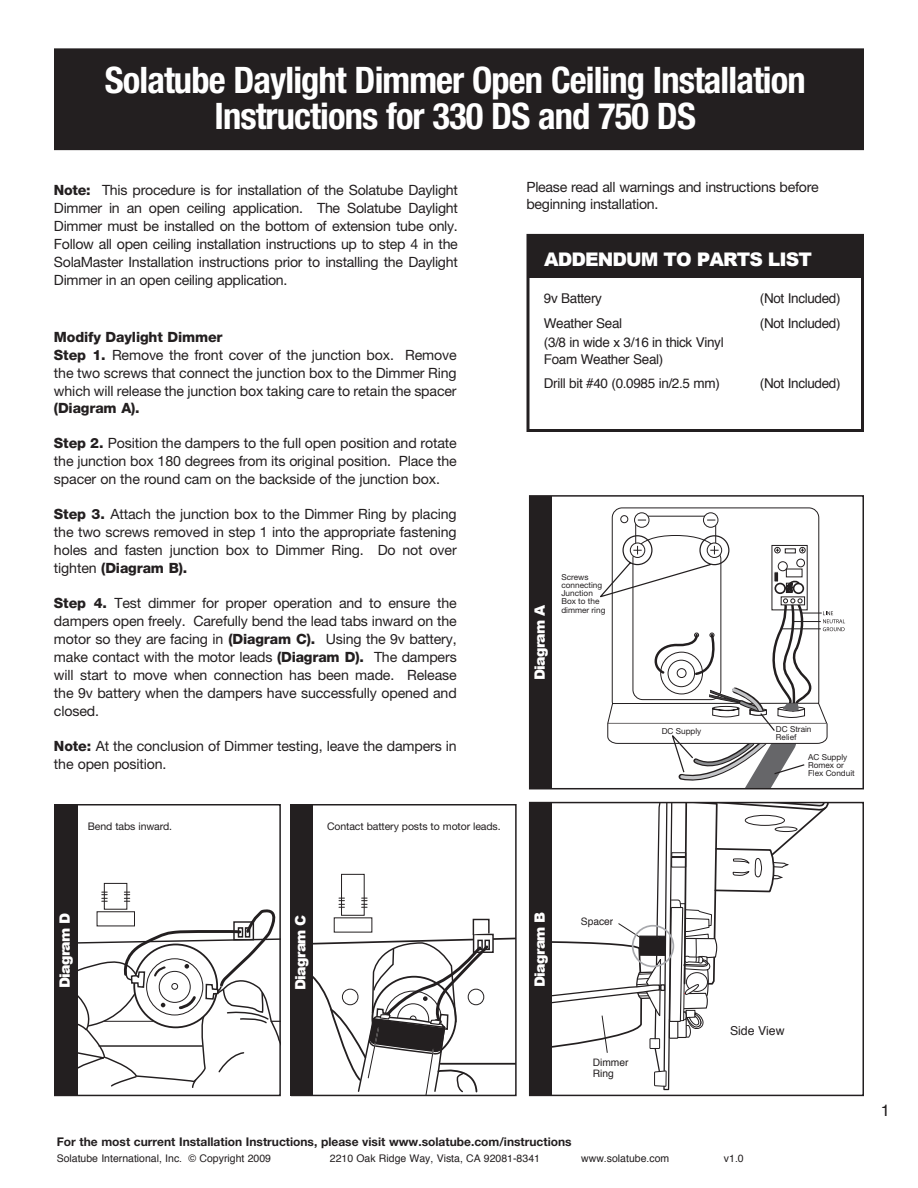
<style>
.page{position:relative;width:918px;height:1188px;background:#fff}
.page>*{position:absolute;margin:0;border:0;box-sizing:border-box;transform-origin:0 0}
.t1{font:700 condensed 36.6px/35.1px "Helvetica Neue";letter-spacing:-.025em;color:#fff;text-align:center}
.t2{font:900 18.75px "Arial";letter-spacing:-.05em;color:#fff}
.t3{font:16.5px "Helvetica";color:#231f20}
.t4{font:900 14.25px "Arial";letter-spacing:-.05em;color:#fff}
.t5{font:14.1px/18px "Helvetica Neue";letter-spacing:-.01em;color:#231f20;text-align:justify}
.t6{font:800 14.1px "Helvetica Neue";letter-spacing:-.01em;color:#231f20}
.t7{font:13.5px/16.5px "Helvetica";letter-spacing:-.025em;color:#231f20}
.t8{font:12.3px "Helvetica";color:#231f20}
.t9{font:700 12px "Helvetica Neue";color:#231f20}
.t10{font:10.5px "Helvetica";color:#231f20}
.t11{font:10.5px "Helvetica Neue";letter-spacing:-.01em;color:#231f20}
.t12{font:10.2px/10.9px "Helvetica";color:#231f20}
.t13{font:8.25px/8.2px "Helvetica Neue";color:#231f20}
.s1{font-weight:800}
</style>
<div class="page">
<div style="left:57px;top:51px;width:804px;height:96px;background:#231f20"></div>
<div style="left:54px;top:48px;width:810px;height:102px;border:6px solid #231f20"></div>
<div style="left:526px;top:234px;width:338px;height:198px;border:3px solid #231f20"></div>
<div style="left:528px;top:235px;width:336px;height:43px;background:#231f20"></div>
<svg style="left:611px;top:515px;width:209px;height:20px"></svg>
<svg style="left:635px;top:513px;width:14px;height:14px"></svg>
<div style="left:634px;top:512px;width:15px;height:16px;border:1px solid #231f20;border-radius:50%"></div>
<div style="left:621px;top:516px;width:7px;height:7px;background:#fff;border-radius:50%"></div>
<div style="left:620px;top:515px;width:8px;height:8px;border:1px solid #231f20;border-radius:50%"></div>
<svg style="left:703px;top:513px;width:15px;height:14px"></svg>
<div style="left:703px;top:512px;width:15px;height:16px;border:1px solid #231f20;border-radius:50%"></div>
<svg style="left:600px;top:535px;width:245px;height:251px"></svg>
<div style="left:529px;top:495px;width:335px;height:294px;border:2px solid #231f20"></div>
<div style="left:530px;top:496px;width:22px;height:292px;background:#231f20"></div>
<svg style="left:552px;top:805px;width:277px;height:286px"></svg>
<div style="left:632px;top:925px;width:42px;height:42px;border:2px solid #a8a9ad;border-radius:50%"></div>
<div style="left:529px;top:802px;width:335px;height:294px;border:2px solid #231f20"></div>
<div style="left:104px;top:883px;width:23px;height:27px;border:1px solid #231f20"></div>
<svg style="left:77px;top:885px;width:201px;height:208px"></svg>
<div style="left:54px;top:804px;width:227px;height:292px;border:2px solid #231f20"></div>
<svg style="left:313px;top:873px;width:201px;height:220px"></svg>
<div style="left:291px;top:804px;width:226px;height:292px;border:2px solid #231f20"></div>
<div style="left:530px;top:803px;width:22px;height:292px;background:#231f20"></div>
<div style="left:54px;top:805px;width:23px;height:291px;background:#231f20"></div>
<div style="left:291px;top:805px;width:22px;height:291px;background:#231f20"></div>
<h1 class="t1" style="left:105px;top:62px;width:702px">Solatube Daylight Dimmer Open Ceiling Installation<br>Instructions for 330 DS and 750 DS</h1>
<p class="t5" style="left:54px;top:181px;width:405px"><span class="s1">Note:</span> This procedure is for installation of the Solatube Daylight Dimmer in an open ceiling application. The Solatube Daylight Dimmer must be installed on the bottom of extension tube only.<br>Follow all open ceiling installation instructions up to step 4 in the SolaMaster Installation instructions prior to installing the Daylight Dimmer in an open ceiling application.</p>
<p class="t5" style="left:54px;top:328px;width:404px;text-align:left"><span class="s1">Modify Daylight Dimmer<br>Step 1.</span> Remove the front cover of the junction box. Remove the two screws that connect the junction box to the Dimmer Ring which will release the junction box taking care to retain the spacer</p>
<p class="t6" style="left:54px;top:400px;width:87px">(Diagram A).</p>
<p class="t5" style="left:54px;top:434px;width:404px"><span class="s1">Step 2.</span> Position the dampers to the full open position and rotate the junction box 180 degrees from its original position. Place the spacer on the round cam on the backside of the junction box.</p>
<p class="t5" style="left:54px;top:505px;width:404px"><span class="s1">Step 3.</span> Attach the junction box to the Dimmer Ring by placing the two screws removed in step 1 into the appropriate fastening holes and fasten junction box to Dimmer Ring. Do not over tighten <span class="s1">(Diagram B).</span></p>
<p class="t5" style="left:54px;top:594px;width:404px"><span class="s1">Step 4.</span> Test dimmer for proper operation and to ensure the dampers open freely. Carefully bend the lead tabs inward on the motor so they are facing in <span class="s1">(Diagram C).</span> Using the 9v battery, make contact with the motor leads <span class="s1">(Diagram D).</span> The dampers will start to move when connection has been made. Release the 9v battery when the dampers have successfully opened and closed.</p>
<p class="t5" style="left:54px;top:737px;width:404px"><span class="s1">Note:</span> At the conclusion of Dimmer testing, leave the dampers in the open position.</p>
<p class="t11" style="left:88px;top:820px;width:86px">Bend tabs inward.</p>
<p class="t11" style="left:327px;top:820px;width:175px">Contact battery posts to motor leads.</p>
<p class="t5" style="left:526px;top:178px;width:294px;line-height:17px">Please read all warnings and instructions before beginning installation.</p>
<h2 class="t2" style="left:544px;top:246px;width:269px">ADDENDUM TO PARTS LIST</h2>
<p class="t7" style="left:544px;top:291px;width:60px">9v Battery</p>
<p class="t7" style="left:760px;top:291px;width:82px">(Not Included)</p>
<p class="t7" style="left:544px;top:315px;width:80px">Weather Seal</p>
<p class="t7" style="left:760px;top:315px;width:82px">(Not Included)</p>
<p class="t7" style="left:544px;top:335px;width:181px">(3/8 in wide x 3/16 in thick Vinyl<br>Foam Weather Seal)</p>
<p class="t7" style="left:544px;top:375px;width:177px">Drill bit #40 (0.0985 in/2.5 mm)</p>
<p class="t7" style="left:760px;top:375px;width:82px">(Not Included)</p>
<p class="t4" style="left:529px;top:680px;width:77px;rotate:-90deg">Diagram A</p>
<p class="t13" style="left:561px;top:572px;width:46px">Screws connecting<br>Junction<br>Box to the dimmer ring</p>
<p class="t13" style="left:662px;top:727px;width:41px">DC Supply</p>
<p class="t13" style="left:776px;top:725px;width:37px">DC Strain<br>Relief</p>
<p class="t13" style="left:808px;top:753px;width:48px">AC Supply<br>Romex or<br>Flex Conduit</p>
<p class="t4" style="left:54px;top:988px;width:77px;rotate:-90deg">Diagram D</p>
<p class="t4" style="left:290px;top:990px;width:77px;rotate:-90deg">Diagram C</p>
<p class="t4" style="left:529px;top:987px;width:77px;rotate:-90deg">Diagram B</p>
<p class="t12" style="left:581px;top:916px;width:34px">Spacer</p>
<p class="t12" style="left:593px;top:1057px;width:37px">Dimmer<br>Ring</p>
<p class="t8" style="left:730px;top:1022px;width:56px">Side View</p>
<p class="t9" style="left:57px;top:1134px;width:517px">For the most current Installation Instructions, please visit www.solatube.com/instructions</p>
<p class="t10" style="left:57px;top:1150px;width:216px">Solatube International, Inc. © Copyright 2009</p>
<p class="t10" style="left:330px;top:1150px;width:212px">2210 Oak Ridge Way, Vista, CA 92081-8341</p>
<p class="t10" style="left:581px;top:1150px;width:90px">www.solatube.com</p>
<p class="t10" style="left:724px;top:1150px;width:21px">v1.0</p>
<p class="t3" style="left:881px;top:1098px;width:11px">1</p>
</div>
